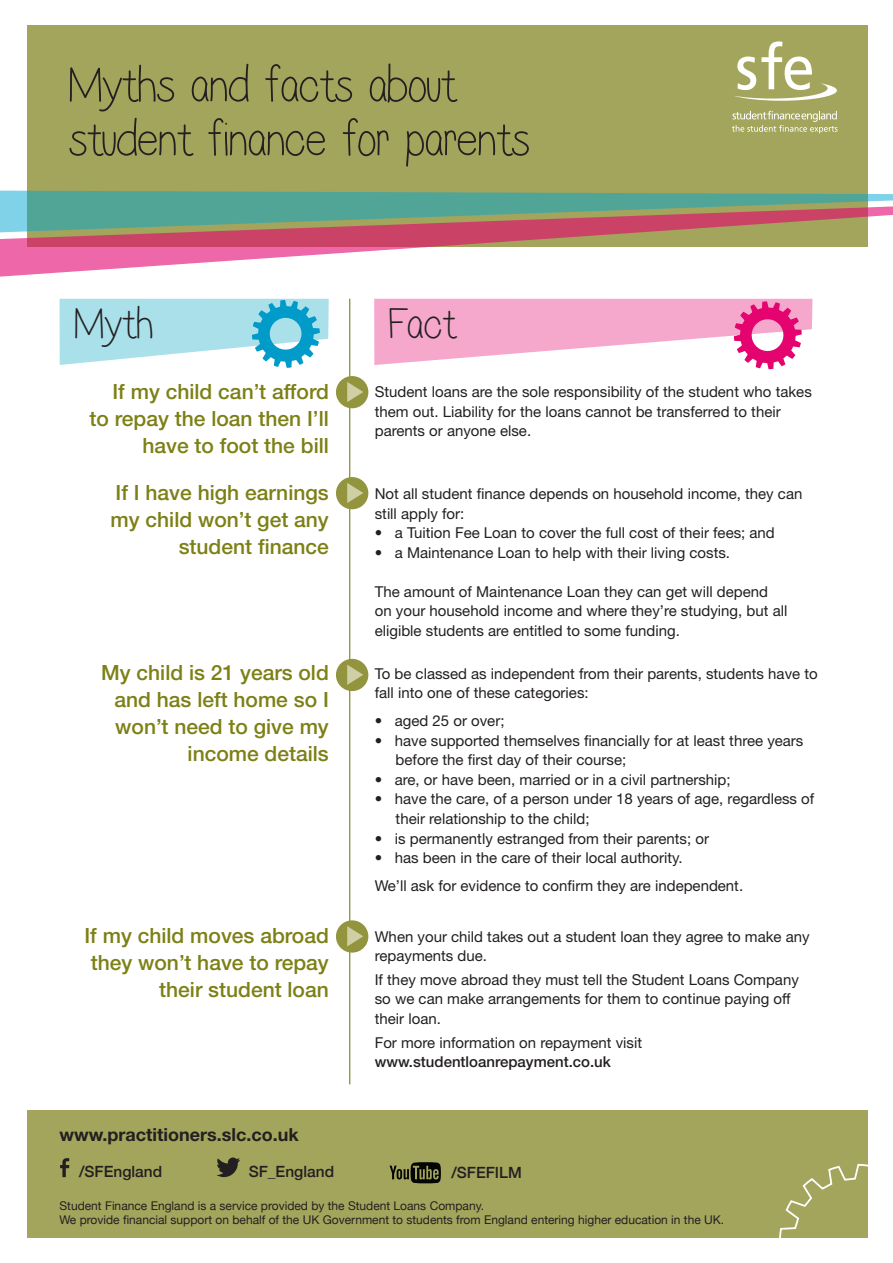
<style>
.page{position:relative;width:893px;height:1263px;background:#fff}
.page>*{position:absolute;margin:0;border:0;box-sizing:border-box;transform-origin:0 0}
.t1{font:51px/54px "Lilian";letter-spacing:.01em;color:#231f20}
.t2{font:45px "Lilian";letter-spacing:.02em;color:#231f20}
.t3{font:500 21px/27px "Helvetica Neue LT Std";color:#7c8015;text-align:right}
.t4{font:700 18px "Helvetica Neue LT Std";color:#231f20}
.t5{font:500 15.45px "Helvetica Neue";color:#231f20}
.t6{font:15px/19.5px "Helvetica Neue LT Std";color:#231f20}
.t7{font:12px/14.4px "Helvetica Neue";color:#231f20}
.s1{font-weight:500}
</style>
<div class="page">
<hr style="left:349px;top:299px;width:1px;height:785px;background:#7c8015">
<div style="left:336px;top:376px;width:32px;height:32px;background:#92943e;border-radius:50%"></div>
<svg style="left:347px;top:382px;width:16px;height:20px"></svg>
<div style="left:336px;top:477px;width:32px;height:32px;background:#92943e;border-radius:50%"></div>
<svg style="left:347px;top:483px;width:16px;height:20px"></svg>
<div style="left:336px;top:659px;width:32px;height:32px;background:#92943e;border-radius:50%"></div>
<svg style="left:347px;top:665px;width:16px;height:20px"></svg>
<div style="left:336px;top:920px;width:32px;height:33px;background:#92943e;border-radius:50%"></div>
<svg style="left:347px;top:926px;width:16px;height:20px"></svg>
<div style="left:27px;top:1110px;width:840px;height:127px;background:#a3a55d"></div>
<svg style="left:217px;top:1157px;width:23px;height:20px"></svg>
<svg style="left:60px;top:1158px;width:9px;height:19px"></svg>
<svg style="left:778px;top:1163px;width:90px;height:75px"></svg>
<svg style="left:389px;top:1162px;width:52px;height:21px"></svg>
<svg style="left:374px;top:299px;width:438px;height:70px"></svg>
<svg style="left:60px;top:299px;width:269px;height:69px"></svg>
<div style="left:27px;top:26px;width:840px;height:221px;background:#a3a55d"></div>
<svg style="left:0;top:233px;width:868px;height:44px"></svg>
<svg style="left:0;top:191px;width:893px;height:42px"></svg>
<svg style="left:734px;top:41px;width:103px;height:60px"></svg>
<svg style="left:732px;top:111px;width:105px;height:22px"></svg>
<p class="t1" style="left:68px;top:61px;width:461px">Myths and facts about student finance for parents</p>
<p class="t2" style="left:74px;top:304px;width:80px">Myth</p>
<p class="t2" style="left:389px;top:304px;width:68px">Fact</p>
<p class="t3" style="left:90px;top:378px;width:241px">If my child can’t afford to repay the loan then I’ll have to foot the bill</p>
<p class="t6" style="left:375px;top:382px;width:439px">Student loans are the sole responsibility of the student who takes them out. Liability for the loans cannot be transferred to their parents or anyone else.</p>
<p class="t3" style="left:111px;top:479px;width:220px">If I have high earnings my child won’t get any student finance</p>
<p class="t6" style="left:375px;top:484px;width:429px">Not all student finance depends on household income, they can still apply for:</p>
<p class="t6" style="left:375px;top:523px;width:402px">• a Tuition Fee Loan to cover the full cost of their fees; and</p>
<p class="t6" style="left:375px;top:542px;width:357px">• a Maintenance Loan to help with their living costs.</p>
<p class="t6" style="left:375px;top:581px;width:414px">The amount of Maintenance Loan they can get will depend on your household income and where they’re studying, but all eligible students are entitled to some funding.</p>
<p class="t3" style="left:101px;top:659px;width:229px">My child is 21 years old and has left home so I won’t need to give my income details</p>
<p class="t6" style="left:375px;top:664px;width:444px">To be classed as independent from their parents, students have to fall into one of these categories:</p>
<p class="t6" style="left:375px;top:711px;width:131px">• aged 25 or over;</p>
<p class="t6" style="left:396px;top:731px;width:409px;text-indent:-21px">• have supported themselves financially for at least three years before the first day of their course;</p>
<p class="t6" style="left:375px;top:770px;width:357px">• are, or have been, married or in a civil partnership;</p>
<p class="t6" style="left:396px;top:789px;width:420px;text-indent:-21px">• have the care, of a person under 18 years of age, regardless of their relationship to the child;</p>
<p class="t6" style="left:375px;top:828px;width:336px">• is permanently estranged from their parents; or</p>
<p class="t6" style="left:375px;top:843px;width:370px;line-height:28px">• has been in the care of their local authority.<br>We’ll ask for evidence to confirm they are independent.</p>
<p class="t3" style="left:84px;top:921px;width:246px">If my child moves abroad they won’t have to repay their student loan</p>
<p class="t6" style="left:375px;top:926px;width:436px">When your child takes out a student loan they agree to make any repayments due.</p>
<p class="t6" style="left:375px;top:969px;width:426px">If they move abroad they must tell the Student Loans Company so we can make arrangements for them to continue paying off their loan.</p>
<p class="t6" style="left:375px;top:1032px;width:269px">For more information on repayment visit <span class="s1">www.studentloanrepayment.co.uk</span></p>
<p class="t4" style="left:60px;top:1123px;width:241px">www.practitioners.slc.co.uk</p>
<p class="t5" style="left:79px;top:1159px;width:85px">/SFEngland</p>
<p class="t5" style="left:249px;top:1159px;width:87px">SF_England</p>
<p class="t5" style="left:451px;top:1160px;width:72px">/SFEFILM</p>
<p class="t7" style="left:60px;top:1199px;width:666px">Student Finance England is a service provided by the Student Loans Company.<br>We provide financial support on behalf of the UK Government to students from England entering higher education in the UK.</p>
</div>
